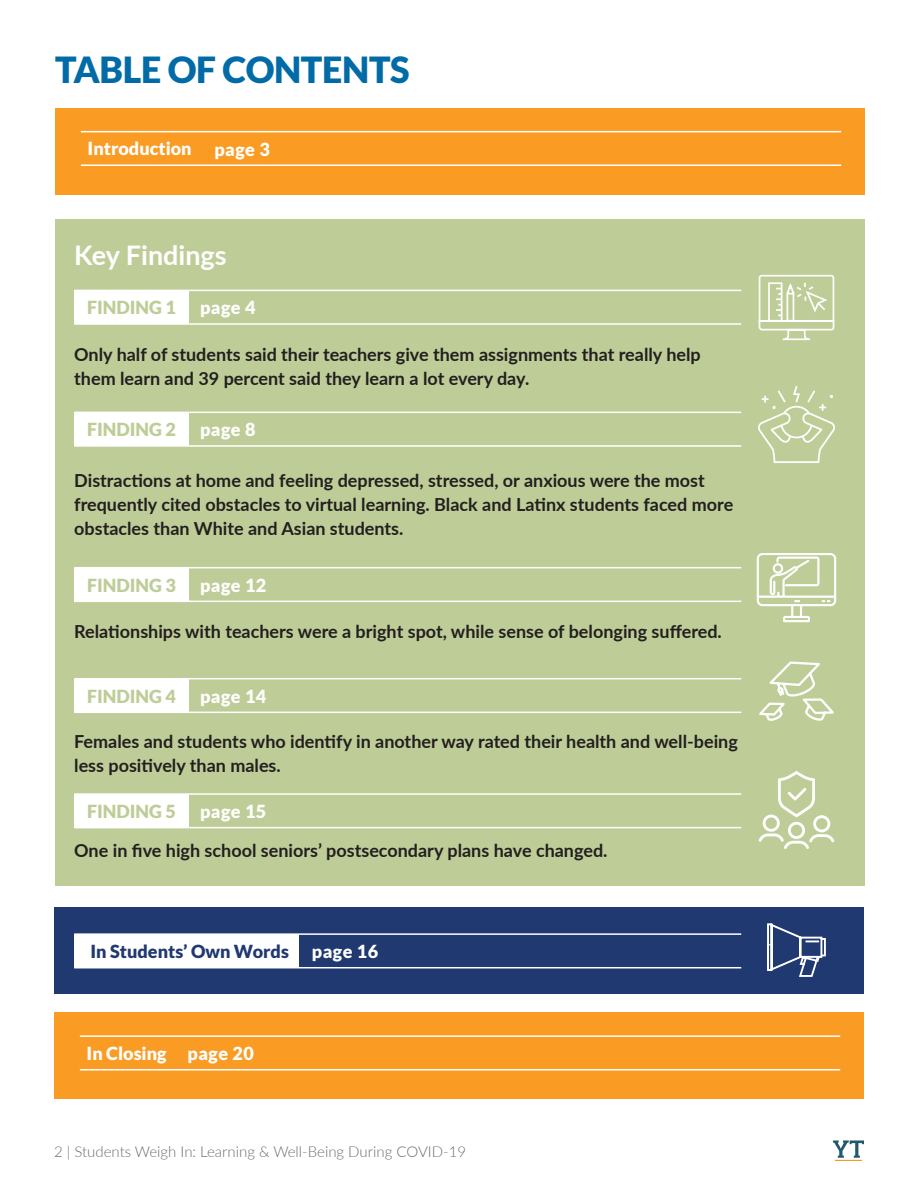
<style>
.page{position:relative;width:918px;height:1188px;background:#fff}
.page>*{position:absolute;margin:0;border:0;box-sizing:border-box;transform-origin:0 0}
.Infographic_Heading{font:900 36px "Lato";letter-spacing:-.01em;color:#006ba7}
.t1{font:700 27px "Lato";color:#fff}
.body{font:700 18px/24px "Lato";color:#231f20}
.Key_Finding_Header{font:900 18px "Lato";letter-spacing:.025em;color:#fff}
.Key_Finding_Header-2{font:900 18px "Lato";color:#becd97}
.Key_Finding_Header-3{font:900 18px "Lato";color:#fff}
.Key_Finding_Header-4{font:900 18px "Lato";color:#203971}
.t2{font:300 15px "Lato";color:#6c6d70}
</style>
<div class="page">
<svg style="left:833px;top:1140px;width:31px;height:21px"></svg>
<div style="left:55px;top:219px;width:810px;height:667px;background:#becd97"></div>
<div style="left:54px;top:907px;width:810px;height:87px;background:#203971"></div>
<hr style="left:74px;top:290px;width:667px;height:1px;background:#fff">
<hr style="left:74px;top:323px;width:667px;height:2px;background:#fff">
<div style="left:74px;top:290px;width:115px;height:34px;background:#fff"></div>
<hr style="left:74px;top:412px;width:667px;height:1px;background:#fff">
<hr style="left:74px;top:445px;width:667px;height:2px;background:#fff">
<div style="left:74px;top:412px;width:115px;height:34px;background:#fff"></div>
<hr style="left:74px;top:567px;width:667px;height:1px;background:#fff">
<hr style="left:74px;top:601px;width:667px;height:1px;background:#fff">
<div style="left:74px;top:568px;width:115px;height:33px;background:#fff"></div>
<hr style="left:74px;top:678px;width:667px;height:1px;background:#fff">
<hr style="left:74px;top:712px;width:667px;height:1px;background:#fff">
<div style="left:74px;top:679px;width:115px;height:33px;background:#fff"></div>
<hr style="left:74px;top:793px;width:667px;height:2px;background:#fff">
<hr style="left:74px;top:827px;width:667px;height:1px;background:#fff">
<div style="left:74px;top:794px;width:115px;height:34px;background:#fff"></div>
<div style="left:74px;top:934px;width:224px;height:34px;background:#fff"></div>
<hr style="left:74px;top:933px;width:667px;height:2px;background:#fff">
<hr style="left:74px;top:967px;width:667px;height:1px;background:#fff">
<div style="left:54px;top:1012px;width:810px;height:87px;background:#fa9c24"></div>
<hr style="left:80px;top:1035px;width:760px;height:2px;background:#fff">
<hr style="left:80px;top:1069px;width:760px;height:2px;background:#fff">
<div style="left:55px;top:108px;width:810px;height:87px;background:#fa9c24"></div>
<hr style="left:81px;top:131px;width:760px;height:1px;background:#fff">
<hr style="left:81px;top:165px;width:760px;height:1px;background:#fff">
<svg style="left:758px;top:274px;width:77px;height:67px"></svg>
<svg style="left:758px;top:386px;width:77px;height:77px"></svg>
<svg style="left:757px;top:553px;width:79px;height:69px"></svg>
<svg style="left:758px;top:771px;width:77px;height:78px"></svg>
<svg style="left:759px;top:661px;width:75px;height:60px"></svg>
<div style="left:820px;top:938px;width:6px;height:18px;border:2px solid #fff"></div>
<svg style="left:767px;top:923px;width:56px;height:54px"></svg>
<p class="Infographic_Heading" style="left:55px;top:49px;width:356px">TABLE OF CONTENTS</p>
<p class="Key_Finding_Header-3" style="left:88px;top:138px;width:106px">Introduction</p>
<p class="Key_Finding_Header" style="left:214px;top:139px;width:57px">page 3</p>
<p class="t1" style="left:74px;top:235px;width:154px">Key Findings</p>
<p class="Key_Finding_Header-2" style="left:87px;top:297px;width:90px">FINDING 1</p>
<p class="Key_Finding_Header" style="left:200px;top:297px;width:57px">page 4</p>
<p class="body" style="left:74px;top:341px;width:628px">Only half of students said their teachers give them assignments that really help them learn and 39 percent said they learn a lot every day.</p>
<p class="Key_Finding_Header-2" style="left:87px;top:419px;width:90px">FINDING 2</p>
<p class="Key_Finding_Header" style="left:200px;top:419px;width:57px">page 8</p>
<p class="body" style="left:74px;top:468px;width:661px">Distractions at home and feeling depressed, stressed, or anxious were the most frequently cited obstacles to virtual learning. Black and Latinx students faced more obstacles than White and Asian students.</p>
<p class="Key_Finding_Header-2" style="left:87px;top:575px;width:90px">FINDING 3</p>
<p class="Key_Finding_Header" style="left:200px;top:575px;width:68px">page 12</p>
<p class="body" style="left:74px;top:619px;width:649px">Relationships with teachers were a bright spot, while sense of belonging suffered.</p>
<p class="Key_Finding_Header-2" style="left:87px;top:686px;width:90px">FINDING 4</p>
<p class="Key_Finding_Header" style="left:200px;top:686px;width:68px">page 14</p>
<p class="body" style="left:74px;top:728px;width:665px">Females and students who identify in another way rated their health and well-being less positively than males.</p>
<p class="Key_Finding_Header-2" style="left:87px;top:801px;width:90px">FINDING 5</p>
<p class="Key_Finding_Header" style="left:200px;top:801px;width:68px">page 15</p>
<p class="body" style="left:74px;top:838px;width:535px">One in five high school seniors’ postsecondary plans have changed.</p>
<p class="Key_Finding_Header-4" style="left:90px;top:941px;width:200px">In Students’ Own Words</p>
<p class="Key_Finding_Header" style="left:312px;top:941px;width:68px">page 16</p>
<p class="Key_Finding_Header-3" style="left:87px;top:1043px;width:81px">In Closing</p>
<p class="Key_Finding_Header" style="left:188px;top:1043px;width:68px">page 20</p>
<p class="t2" style="left:54px;top:1141px;width:414px">2 | Students Weigh In: Learning &amp; Well-Being During COVID-19</p>
</div>
